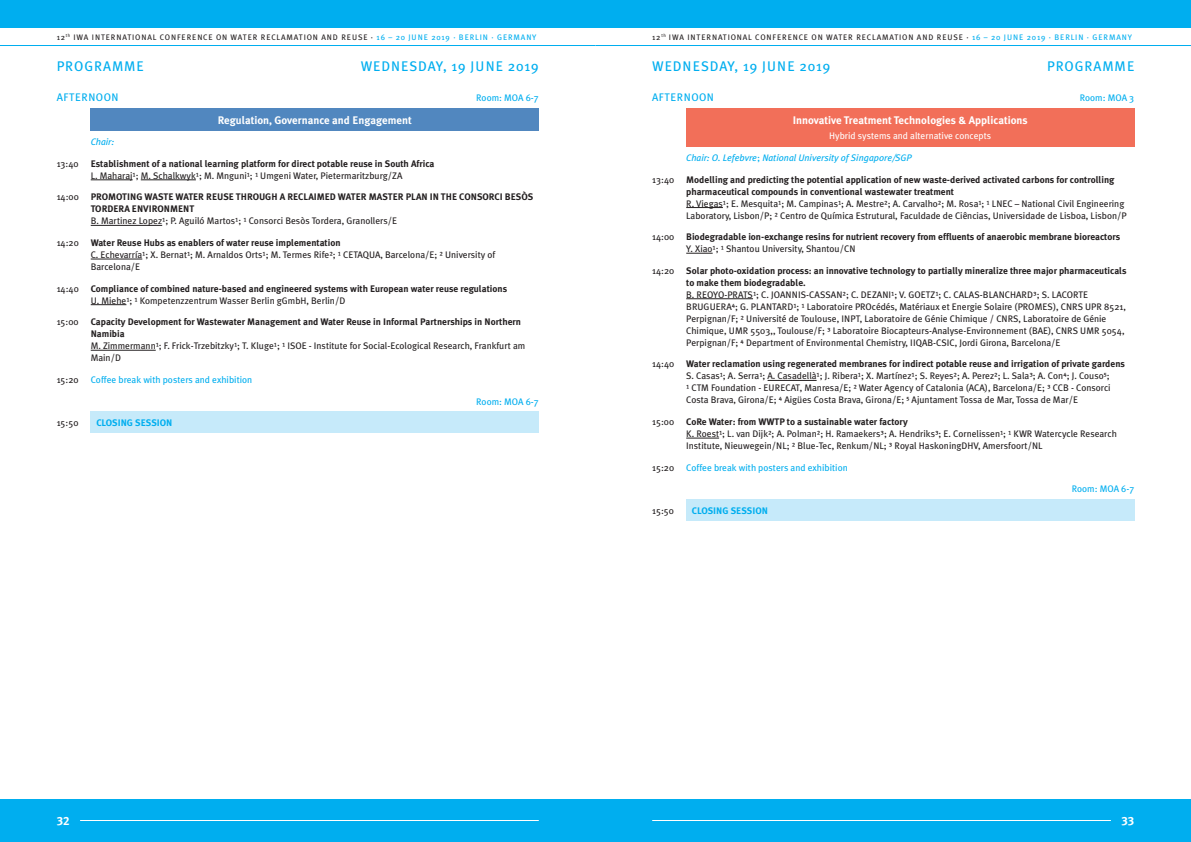
<style>
.page{position:relative;width:1191px;height:842px;background:#fff}
.page>*{position:absolute;margin:0;border:0;box-sizing:border-box;transform-origin:0 0}
.t1{font:14px "Meta Plus";letter-spacing:.06em;color:#00aeef}
.t2{font:12px "Meta Plus Bold Caps";color:#fff}
.t3{font:700 11px "Meta Plus";color:#fff}
.t4{font:11px "Meta Plus";letter-spacing:.04em;color:#00aeef}
.t5{font:9.5px/12px "Meta Plus";color:#231f20}
.t6{font:700 9.5px/12px "Meta Plus";color:#231f20}
.t7{font:9.5px "Meta Plus";color:#00aeef}
.t8{font:italic 9.5px "Meta Plus";color:#00aeef}
.t9{font:9.5px "Meta Plus";color:#fff}
.t10{font:700 9.5px "Meta Plus";color:#00aeef}
.t11{font:8px "Meta Plus";letter-spacing:.105em;color:#231f20}
.s1{color:#00aeef}
.s2{font-weight:400}
.s3{font-family:"Meta OT";font-weight:400}
.s4{font-weight:700}
.s5{font-family:"Meta OT"}
.s6{font-family:"Meta OT";font-style:normal}
</style>
<div class="page">
<div style="left:0;top:0;width:595px;height:28px;background:#00aeef"></div>
<div style="left:595px;top:0;width:596px;height:28px;background:#00aeef"></div>
<div style="left:0;top:799px;width:595px;height:43px;background:#00aeef"></div>
<div style="left:595px;top:799px;width:596px;height:43px;background:#00aeef"></div>
<hr style="left:0;top:45px;width:595px;height:1px;background:#00aeef">
<hr style="left:595px;top:45px;width:596px;height:1px;background:#00aeef">
<hr style="left:652px;top:820px;width:458px;height:1px;background:#fff">
<hr style="left:80px;top:820px;width:459px;height:1px;background:#fff">
<div style="left:91px;top:108px;width:448px;height:23px;background:#5187bf"></div>
<div style="left:91px;top:412px;width:448px;height:21px;background:#c6eafa"></div>
<hr style="left:91px;top:180px;width:42px;height:1px;background:#231f20">
<hr style="left:141px;top:180px;width:55px;height:1px;background:#231f20">
<hr style="left:91px;top:225px;width:71px;height:1px;background:#231f20">
<hr style="left:91px;top:259px;width:51px;height:1px;background:#231f20">
<hr style="left:91px;top:304px;width:35px;height:1px;background:#231f20">
<hr style="left:91px;top:350px;width:65px;height:1px;background:#231f20">
<div style="left:686px;top:108px;width:448px;height:38px;background:#f26f59"></div>
<div style="left:686px;top:499px;width:448px;height:22px;background:#c6eafa"></div>
<hr style="left:686px;top:207px;width:37px;height:1px;background:#231f20">
<svg style="left:686px;top:253px;width:26px;height:1px"></svg>
<hr style="left:686px;top:299px;width:67px;height:1px;background:#231f20">
<hr style="left:767px;top:380px;width:49px;height:1px;background:#231f20">
<hr style="left:686px;top:438px;width:33px;height:1px;background:#231f20">
<p class="t11" style="left:57px;top:33px;width:481px">12<sup>th</sup> IWA INTERNATIONAL CONFERENCE ON WATER RECLAMATION AND REUSE · <span class="s1">16 – 20 JUNE 2019 · BERLIN · GERMANY</span></p>
<p class="t11" style="left:652px;top:33px;width:481px">12<sup>th</sup> IWA INTERNATIONAL CONFERENCE ON WATER RECLAMATION AND REUSE · <span class="s1">16 – 20 JUNE 2019 · BERLIN · GERMANY</span></p>
<h1 class="t1" style="left:57px;top:58px;width:89px">PROGRAMME</h1>
<h1 class="t1" style="left:361px;top:58px;width:180px">WEDNESDAY, 19 JUNE 2019</h1>
<h1 class="t1" style="left:652px;top:58px;width:180px">WEDNESDAY, 19 JUNE 2019</h1>
<h1 class="t1" style="left:1047px;top:58px;width:89px">PROGRAMME</h1>
<p class="t4" style="left:57px;top:91px;width:63px">AFTERNOON</p>
<p class="t7" style="left:476px;top:92px;width:64px">Room: MOA 6-7</p>
<p class="t3" style="left:218px;top:113px;width:195px">Regulation, Governance and Engagement</p>
<p class="t8" style="left:91px;top:136px;width:25px">Chair:</p>
<p class="t5" style="left:57px;top:157px;width:24px">13:40</p>
<p class="t6" style="left:91px;top:157px;width:345px">Establishment of a national learning platform for direct potable reuse in South Africa<br><span class="s2">L. Maharaj</span><span class="s3">¹</span><span class="s2">; M. Schalkwyk</span><span class="s3">¹</span><span class="s2">; M. Mnguni</span><span class="s3">¹</span><span class="s2">;</span> <span class="s3">¹</span> <span class="s2">Umgeni Water, Pietermaritzburg/ZA</span></p>
<p class="t5" style="left:57px;top:191px;width:24px">14:00</p>
<p class="t6" style="left:91px;top:191px;width:444px">PROMOTING WASTE WATER REUSE THROUGH A RECLAIMED WATER MASTER PLAN IN THE CONSORCI BESÒS<br>TORDERA ENVIRONMENT<br><span class="s2">B. Martinez Lopez</span><span class="s3">¹</span><span class="s2">; P. Aguiló Martos</span><span class="s3">¹</span><span class="s2">;</span> <span class="s3">¹</span> <span class="s2">Consorci Besòs Tordera, Granollers/E</span></p>
<p class="t5" style="left:57px;top:237px;width:24px">14:20</p>
<p class="t5" style="left:91px;top:237px;width:406px"><span class="s4">Water Reuse Hubs as enablers of water reuse implementation<br></span>C. Echevarría<span class="s5">¹</span>; X. Bernat<span class="s5">¹</span>; M. Arnaldos Orts<span class="s5">¹</span>; M. Termes Rife<span class="s5">²</span>; <span class="s5">¹</span> CETAQUA, Barcelona/E; <span class="s5">²</span> University of<br>Barcelona/E</p>
<p class="t5" style="left:57px;top:282px;width:24px">14:40</p>
<p class="t6" style="left:91px;top:282px;width:418px">Compliance of combined nature-based and engineered systems with European water reuse regulations<br><span class="s2">U. Miehe</span><span class="s3">¹</span><span class="s2">;</span> <span class="s3">¹</span> <span class="s2">Kompetenzzentrum Wasser Berlin gGmbH, Berlin/D</span></p>
<p class="t5" style="left:57px;top:316px;width:23px">15:00</p>
<p class="t5" style="left:91px;top:316px;width:436px"><span class="s4">Capacity Development for Wastewater Management and Water Reuse in Informal Partnerships in Northern Namibia<br></span>M. Zimmermann<span class="s5">¹</span>; F. Frick-Trzebitzky<span class="s5">¹</span>; T. Kluge<span class="s5">¹</span>; <span class="s5">¹</span> ISOE - Institute for Social-Ecological Research, Frankfurt am Main/D</p>
<p class="t5" style="left:57px;top:373px;width:23px">15:20</p>
<p class="t7" style="left:91px;top:374px;width:163px">Coffee break with posters and exhibition</p>
<p class="t7" style="left:476px;top:396px;width:64px">Room: MOA 6-7</p>
<p class="t5" style="left:57px;top:417px;width:23px">15:50</p>
<p class="t10" style="left:96px;top:417px;width:78px">CLOSING SESSION</p>
<p class="t4" style="left:652px;top:91px;width:63px">AFTERNOON</p>
<p class="t7" style="left:1079px;top:92px;width:56px">Room: MOA 3</p>
<p class="t3" style="left:793px;top:113px;width:236px">Innovative Treatment Technologies &amp; Applications</p>
<p class="t9" style="left:829px;top:131px;width:163px">Hybrid systems and alternative concepts</p>
<p class="t8" style="left:686px;top:152px;width:227px">Chair: O. Lefebvre<span class="s6">;</span> National University of Singapore/SGP</p>
<p class="t5" style="left:652px;top:173px;width:24px">13:40</p>
<p class="t5" style="left:686px;top:173px;width:442px"><span class="s4">Modelling and predicting the potential application of new waste-derived activated carbons for controlling pharmaceutical compounds in conventional wastewater treatment<br></span>R. Viegas<span class="s5">¹</span>; E. Mesquita<span class="s5">¹</span>; M. Campinas<span class="s5">¹</span>; A. Mestre<span class="s5">²</span>; A. Carvalho<span class="s5">²</span>; M. Rosa<span class="s5">¹</span>; <span class="s5">¹</span> LNEC – National Civil Engineering Laboratory, Lisbon/P; <span class="s5">²</span> Centro de Química Estrutural, Faculdade de Ciências, Universidade de Lisboa, Lisbon/P</p>
<p class="t5" style="left:652px;top:231px;width:24px">14:00</p>
<p class="t6" style="left:686px;top:231px;width:435px">Biodegradable ion-exchange resins for nutrient recovery from effluents of anaerobic membrane bioreactors<br><span class="s2">Y. Xiao</span><span class="s3">¹</span><span class="s2">;</span> <span class="s3">¹</span> <span class="s2">Shantou University, Shantou/CN</span></p>
<p class="t5" style="left:652px;top:264px;width:24px">14:20</p>
<p class="t5" style="left:686px;top:264px;width:442px"><span class="s4">Solar photo-oxidation process: an innovative technology to partially mineralize three major pharmaceuticals to make them biodegradable.<br></span>B. REOYO-PRATS<span class="s5">¹</span>; C. JOANNIS-CASSAN<span class="s5">²</span>; C. DEZANI<span class="s5">¹</span>; V. GOETZ<span class="s5">¹</span>; C. CALAS-BLANCHARD<span class="s5">³</span>; S. LACORTE BRUGUERA<span class="s5">⁴</span>; G. PLANTARD<span class="s5">¹</span>; <span class="s5">¹</span> Laboratoire PROcédés, Matériaux et Energie Solaire (PROMES), CNRS UPR 8521, Perpignan/F; <span class="s5">²</span> Université de Toulouse, INPT, Laboratoire de Génie Chimique / CNRS, Laboratoire de Génie Chimique, UMR 5503,, Toulouse/F; <span class="s5">³</span> Laboratoire Biocapteurs-Analyse-Environnement (BAE), CNRS UMR 5054, Perpignan/F; <span class="s5">⁴</span> Department of Environmental Chemistry, IIQAB-CSIC, Jordi Girona, Barcelona/E</p>
<p class="t5" style="left:652px;top:358px;width:24px">14:40</p>
<p class="t5" style="left:686px;top:358px;width:440px"><span class="s4">Water reclamation using regenerated membranes for indirect potable reuse and irrigation of private gardens </span>S. Casas<span class="s5">¹</span>; A. Serra<span class="s5">¹</span>; A. Casadellà<span class="s5">¹</span>; J. Ribera<span class="s5">¹</span>; X. Martínez<span class="s5">¹</span>; S. Reyes<span class="s5">²</span>; A. Perez<span class="s5">²</span>; L. Sala<span class="s5">³</span>; A. Con<span class="s5">⁴</span>; J. Couso<span class="s5">⁵</span>;<br><span class="s5">¹</span> CTM Foundation - EURECAT, Manresa/E; <span class="s5">²</span> Water Agency of Catalonia (ACA), Barcelona/E; <span class="s5">³</span> CCB - Consorci Costa Brava, Girona/E; <span class="s5">⁴</span> Aigües Costa Brava, Girona/E; <span class="s5">⁵</span> Ajuntament Tossa de Mar, Tossa de Mar/E</p>
<p class="t5" style="left:652px;top:416px;width:23px">15:00</p>
<p class="t5" style="left:686px;top:416px;width:432px"><span class="s4">CoRe Water: from WWTP to a sustainable water factory<br></span>K. Roest<span class="s5">¹</span>; L. van Dijk<span class="s5">²</span>; A. Polman<span class="s5">²</span>; H. Ramaekers<span class="s5">³</span>; A. Hendriks<span class="s5">³</span>; E. Cornelissen<span class="s5">¹</span>; <span class="s5">¹</span> KWR Watercycle Research<br>Institute, Nieuwegein/NL; <span class="s5">²</span> Blue-Tec, Renkum/NL; <span class="s5">³</span> Royal HaskoningDHV, Amersfoort/NL</p>
<p class="t5" style="left:652px;top:461px;width:23px">15:20</p>
<p class="t7" style="left:686px;top:462px;width:163px">Coffee break with posters and exhibition</p>
<p class="t7" style="left:1071px;top:484px;width:64px">Room: MOA 6-7</p>
<p class="t5" style="left:652px;top:505px;width:23px">15:50</p>
<p class="t10" style="left:692px;top:505px;width:78px">CLOSING SESSION</p>
<p class="t2" style="left:57px;top:814px;width:14px">32</p>
<p class="t2" style="left:1121px;top:814px;width:14px">33</p>
</div>
